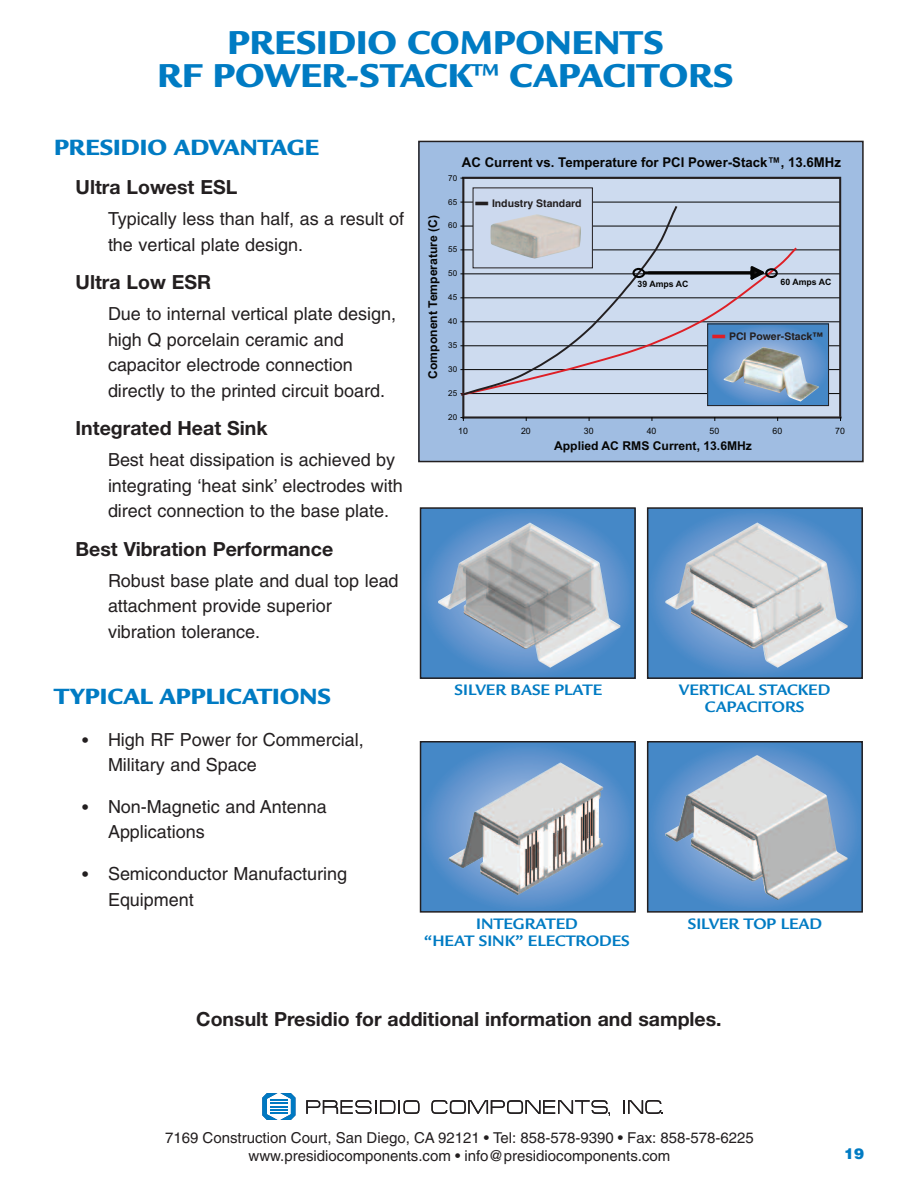
<style>
.page{position:relative;width:918px;height:1188px;background:#fff}
.page>*{position:absolute;margin:0;border:0;box-sizing:border-box;transform-origin:0 0}
.t1{font:900 36px/33px "Legacy Sans";color:#007bc3;text-align:center}
.t2{font:900 25.5px "Helvetica";color:#231f20}
.t3{font:900 25.5px "Helvetica";color:#de1f26}
.t4{font:900 24px "Legacy Sans";color:#007bc3}
.t5{font:700 19.5px "Helvetica Neue";color:#231f20}
.t6{font:18px/25.5px "Helvetica";color:#231f20}
.t7{font:700 16.5px/16.5px "Legacy Sans";color:#007bc3;text-align:center}
.t8{font:15px/18px "Helvetica";color:#231f20;text-align:center}
.t9{font:900 15px "Helvetica";color:#007bc3}
.t10{font:700 13.5px "Arial";color:#050504}
.t11{font:700 12.15px "Arial";color:#050504}
.t12{font:700 10.5px "Helvetica";color:#231f20}
.t13{font:700 8.7px "Arial";color:#050504}
.t14{font:8.7px "Arial";color:#050504}
.t15{font:8.1px "Arial";color:#050504}
.s1{font-weight:900;font-size:16.5px}
</style>
<div class="page">
<svg style="left:306px;top:1100px;width:114px;height:14px"></svg>
<svg style="left:431px;top:1100px;width:179px;height:16px"></svg>
<svg style="left:623px;top:1100px;width:40px;height:14px"></svg>
<svg style="left:262px;top:1093px;width:33px;height:27px"></svg>
<div style="left:419px;top:141px;width:444px;height:321px;background:#a0bde2"></div>
<svg style="left:462px;top:177px;width:379px;height:240px;background:#bfccdf"></svg>
<hr style="left:462px;top:178px;width:2px;height:240px;background:#231f20">
<hr style="left:463px;top:417px;width:378px;height:2px;background:#231f20">
<svg style="left:679px;top:246px;width:119px;height:151px;background:#c2cbde"></svg>
<svg style="left:460px;top:202px;width:219px;height:195px;background:#bec8db"></svg>
<hr style="left:645px;top:271px;width:107px;height:3px;background:#050504">
<svg style="left:748px;top:263px;width:30px;height:19px"></svg>
<div style="left:418px;top:141px;width:446px;height:321px;border:2px solid #231f20"></div>
<svg style="left:423px;top:510px;width:210px;height:166px;background:#4989c8"></svg>
<img style="left:438px;top:523px;width:182px;height:145px">
<div style="left:420px;top:507px;width:216px;height:172px;border:2px solid #231f20"></div>
<svg style="left:650px;top:510px;width:210px;height:166px;background:#4989c8"></svg>
<img style="left:665px;top:523px;width:183px;height:145px">
<div style="left:647px;top:507px;width:216px;height:172px;border:2px solid #231f20"></div>
<svg style="left:423px;top:744px;width:210px;height:166px;background:#4e8bc9"></svg>
<img style="left:449px;top:763px;width:154px;height:132px">
<div style="left:420px;top:741px;width:216px;height:172px;border:2px solid #231f20"></div>
<svg style="left:650px;top:744px;width:210px;height:166px;background:#4989c7"></svg>
<img style="left:665px;top:755px;width:183px;height:145px">
<div style="left:647px;top:741px;width:216px;height:172px;border:2px solid #231f20"></div>
<svg style="left:709px;top:326px;width:118px;height:78px;background:#5690cb"></svg>
<img style="left:724px;top:347px;width:95px;height:55px">
<div style="left:707px;top:324px;width:122px;height:82px;border:1px solid #231f20"></div>
<div style="left:473px;top:188px;width:119px;height:80px;background:#ccd9ee"></div>
<img style="left:490px;top:214px;width:91px;height:45px">
<h1 class="t1" style="left:157px;top:30px;width:578px">PRESIDIO COMPONENTS<br>RF POWER-STACK™ CAPACITORS</h1>
<h3 class="t4" style="left:54px;top:139px;width:267px">PRESIDIO ADVANTAGE</h3>
<p class="t5" style="left:76px;top:180px;width:163px">Ultra Lowest ESL</p>
<p class="t6" style="left:108px;top:208px;width:298px">Typically less than half, as a result of the vertical plate design.</p>
<p class="t5" style="left:76px;top:275px;width:137px">Ultra Low ESR</p>
<p class="t6" style="left:108px;top:303px;width:290px">Due to internal vertical plate design, high Q porcelain ceramic and capacitor electrode connection directly to the printed circuit board.</p>
<p class="t5" style="left:76px;top:421px;width:193px">Integrated Heat Sink</p>
<p class="t6" style="left:108px;top:449px;width:296px">Best heat dissipation is achieved by integrating ‘heat sink’ electrodes with direct connection to the base plate.</p>
<p class="t5" style="left:76px;top:542px;width:259px">Best Vibration Performance</p>
<p class="t6" style="left:108px;top:569px;width:292px">Robust base plate and dual top lead attachment provide superior vibration tolerance.</p>
<h3 class="t4" style="left:54px;top:688px;width:279px">TYPICAL APPLICATIONS</h3>
<p class="t6" style="left:108px;top:728px;width:257px;text-indent:-27px"><span class="s1">•</span> High RF Power for Commercial,<br>Military and Space</p>
<p class="t6" style="left:108px;top:796px;width:220px;text-indent:-27px"><span class="s1">•</span> Non-Magnetic and Antenna<br>Applications</p>
<p class="t6" style="left:108px;top:863px;width:241px;text-indent:-27px"><span class="s1">•</span> Semiconductor Manufacturing<br>Equipment</p>
<p class="t10" style="left:462px;top:154px;width:381px">AC Current vs. Temperature for PCI Power-Stack™, 13.6MHz</p>
<p class="t11" style="left:425px;top:379px;width:165px;rotate:-90deg">Component Temperature (C)</p>
<p class="t15" style="left:448px;top:172px;width:11px">70</p>
<p class="t15" style="left:448px;top:196px;width:11px">65</p>
<p class="t15" style="left:448px;top:220px;width:11px">60</p>
<p class="t15" style="left:448px;top:244px;width:11px">55</p>
<p class="t15" style="left:448px;top:268px;width:11px">50</p>
<p class="t15" style="left:448px;top:292px;width:11px">45</p>
<p class="t15" style="left:448px;top:316px;width:11px">40</p>
<p class="t15" style="left:448px;top:340px;width:11px">35</p>
<p class="t15" style="left:448px;top:364px;width:11px">30</p>
<p class="t15" style="left:448px;top:388px;width:11px">25</p>
<p class="t15" style="left:448px;top:412px;width:11px">20</p>
<h2 class="t2" style="left:476px;top:186px;width:14px">–</h2>
<p class="t12" style="left:492px;top:199px;width:91px">Industry Standard</p>
<p class="t13" style="left:638px;top:278px;width:53px">39 Amps AC</p>
<p class="t13" style="left:781px;top:276px;width:53px">60 Amps AC</p>
<h2 class="t3" style="left:713px;top:320px;width:14px">–</h2>
<p class="t12" style="left:729px;top:333px;width:95px">PCI Power-Stack™</p>
<p class="t14" style="left:458px;top:425px;width:11px">10</p>
<p class="t14" style="left:521px;top:425px;width:11px">20</p>
<p class="t14" style="left:584px;top:425px;width:11px">30</p>
<p class="t14" style="left:647px;top:425px;width:11px">40</p>
<p class="t14" style="left:710px;top:425px;width:11px">50</p>
<p class="t14" style="left:772px;top:425px;width:11px">60</p>
<p class="t14" style="left:835px;top:425px;width:11px">70</p>
<p class="t11" style="left:554px;top:437px;width:200px">Applied AC RMS Current, 13.6MHz</p>
<p class="t7" style="left:455px;top:683px;width:149px">SILVER BASE PLATE</p>
<p class="t7" style="left:679px;top:683px;width:153px">VERTICAL STACKED<br>CAPACITORS</p>
<p class="t7" style="left:424px;top:917px;width:207px">INTEGRATED<br>“HEAT SINK” ELECTRODES</p>
<p class="t7" style="left:688px;top:917px;width:136px">SILVER TOP LEAD</p>
<p class="t5" style="left:196px;top:1012px;width:527px">Consult Presidio for additional information and samples.</p>
<p class="t8" style="left:165px;top:1130px;width:590px">7169 Construction Court, San Diego, CA 92121 • Tel: 858-578-9390 • Fax: 858-578-6225 www.presidiocomponents.com • info@presidiocomponents.com</p>
<p class="t9" style="left:844px;top:1145px;width:22px">19</p>
</div>
